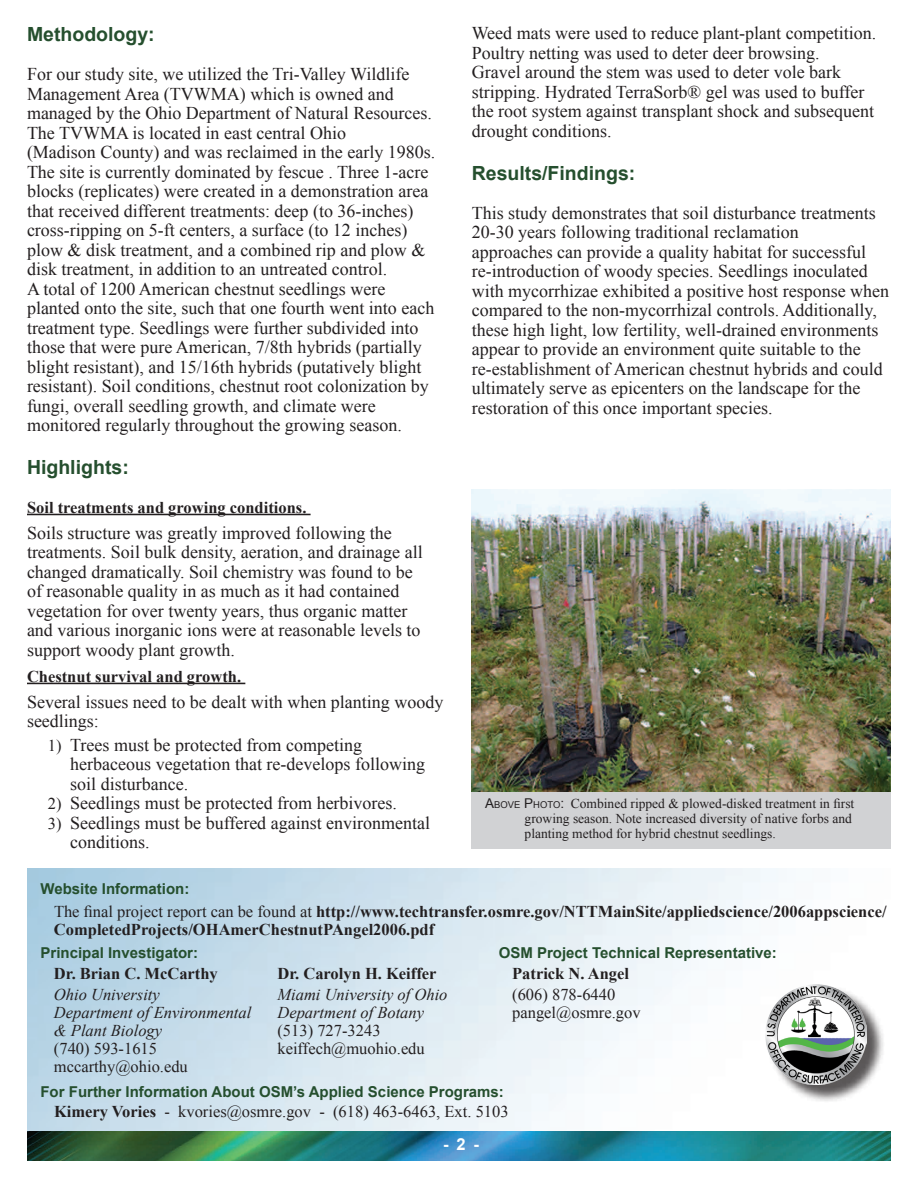
<style>
.page{position:relative;width:918px;height:1188px;background:#fff}
.page>*{position:absolute;margin:0;border:0;box-sizing:border-box;transform-origin:0 0}
.t1{font:700 19.5px "Arial";color:#254f2e}
.Body{font:18px/19.5px "Times New Roman";color:#231f20}
.BodyBullet{font:18px/19.5px "Times New Roman";color:#231f20}
.Contact{font:700 16.5px/18px "Times New Roman";color:#231f20}
.Contact-2{font:italic 16.5px/18px "Times New Roman";color:#231f20}
.Contact-3{font:16.5px/18px "Times New Roman";color:#231f20}
.Body-2{font:700 16.5px "Times New Roman";color:#231f20}
.t2{font:700 16.5px "Arial";color:#fff}
.Contact-4{font:700 15px "Arial";color:#254f2e}
.t3{font:13.5px/15px "Times New Roman";color:#231f20}
.s1{font-size:16.5px}
.s2{font-family:"Arial"}
.s3{font-family:"Arial";font-size:9.45px}
.s4{font-weight:400}
.s5{font-style:normal}
.s6{font-weight:700}
</style>
<div class="page">
<svg style="left:27px;top:1131px;width:864px;height:30px"></svg>
<hr style="left:27px;top:514px;width:284px;height:1px;background:#231f20">
<hr style="left:27px;top:683px;width:218px;height:1px;background:#231f20">
<div style="left:768px;top:986px;width:117px;height:117px;background:#231f20;opacity:.75"></div>
<img style="left:766px;top:984px;width:100px;height:100px">
<div style="left:472px;top:792px;width:419px;height:57px;background:#d1d2d4"></div>
<img style="left:472px;top:489px;width:419px;height:303px">
<h1 class="t1" style="left:27px;top:22px;width:129px">Methodology:</h1>
<p class="Body" style="left:27px;top:64px;width:410px">For our study site, we utilized the Tri-Valley Wildlife Management Area (TVWMA) which is owned and managed by the Ohio Department of Natural Resources.<br>The TVWMA is located in east central Ohio<br>(Madison County) and was reclaimed in the early 1980s.<br>The site is currently dominated by fescue . Three 1-acre blocks (replicates) were created in a demonstration area that received different treatments: deep (to 36-inches) cross-ripping on 5-ft centers, a surface (to 12 inches) plow &amp; disk treatment, and a combined rip and plow &amp; disk treatment, in addition to an untreated control.<br>A total of 1200 American chestnut seedlings were planted onto the site, such that one fourth went into each treatment type. Seedlings were further subdivided into those that were pure American, 7/8th hybrids (partially blight resistant), and 15/16th hybrids (putatively blight resistant). Soil conditions, chestnut root colonization by fungi, overall seedling growth, and climate were monitored regularly throughout the growing season.</p>
<h1 class="t1" style="left:27px;top:454px;width:103px">Highlights:</h1>
<p class="Body-2" style="left:27px;top:496px;width:281px">Soil treatments and growing conditions.</p>
<p class="Body" style="left:27px;top:523px;width:397px">Soils structure was greatly improved following the treatments. Soil bulk density, aeration, and drainage all changed dramatically. Soil chemistry was found to be of reasonable quality in as much as it had contained vegetation for over twenty years, thus organic matter and various inorganic ions were at reasonable levels to support woody plant growth.</p>
<p class="Body-2" style="left:27px;top:665px;width:216px">Chestnut survival and growth.</p>
<p class="Body" style="left:27px;top:692px;width:418px">Several issues need to be dealt with when planting woody seedlings:</p>
<p class="BodyBullet" style="left:70px;top:735px;width:356px;text-indent:-22px"><span class="s1">1)</span> Trees must be protected from competing herbaceous vegetation that re-develops following soil disturbance.</p>
<p class="BodyBullet" style="left:48px;top:793px;width:351px"><span class="s1">2)</span> Seedlings must be protected from herbivores.</p>
<p class="BodyBullet" style="left:70px;top:813px;width:362px;text-indent:-22px"><span class="s1">3)</span> Seedlings must be buffered against environmental conditions.</p>
<p class="Body" style="left:472px;top:23px;width:406px">Weed mats were used to reduce plant-plant competition.<br>Poultry netting was used to deter deer browsing.<br>Gravel around the stem was used to deter vole bark stripping. Hydrated TerraSorb® gel was used to buffer the root system against transplant shock and subsequent drought conditions.</p>
<h1 class="t1" style="left:472px;top:160px;width:165px">Results/Findings:</h1>
<p class="Body" style="left:472px;top:202px;width:419px">This study demonstrates that soil disturbance treatments 20-30 years following traditional reclamation<br>approaches can provide a quality habitat for successful re-introduction of woody species. Seedlings inoculated with mycorrhizae exhibited a positive host response when compared to the non-mycorrhizal controls. Additionally, these high light, low fertility, well-drained environments appear to provide an environment quite suitable to the re-establishment of American chestnut hybrids and could ultimately serve as epicenters on the landscape for the restoration of this once important species.</p>
<p class="t3" style="left:525px;top:796px;width:331px;text-indent:-39px"><span class="s2">A</span><span class="s3">BOVE</span> <span class="s2">P</span><span class="s3">HOTO</span><span class="s2">:</span> Combined ripped &amp; plowed-disked treatment in first growing season. Note increased diversity of native forbs and planting method for hybrid chestnut seedlings.</p>
<p class="Contact-4" style="left:40px;top:879px;width:150px">Website Information:</p>
<p class="Contact" style="left:54px;top:902px;width:834px"><span class="s4">The final project report can be found at</span> http://www.techtransfer.osmre.gov/NTTMainSite/appliedscience/2006appscience/<br>CompletedProjects/OHAmerChestnutPAngel2006.pdf</p>
<p class="Contact-4" style="left:40px;top:943px;width:159px">Principal Investigator:</p>
<p class="Contact" style="left:54px;top:964px;width:165px">Dr. Brian C. McCarthy</p>
<p class="Contact-2" style="left:54px;top:985px;width:199px">Ohio University<br>Department of Environmental &amp; Plant Biology<br><span class="s5">(740) 593-1615 mccarthy@ohio.edu</span></p>
<p class="Contact-4" style="left:499px;top:943px;width:280px">OSM Project Technical Representative:</p>
<p class="Contact" style="left:512px;top:964px;width:118px">Patrick N. Angel</p>
<p class="Contact-3" style="left:512px;top:986px;width:130px">(606) 878-6440 pangel@osmre.gov</p>
<p class="Contact" style="left:278px;top:964px;width:161px">Dr. Carolyn H. Keiffer</p>
<p class="Contact-2" style="left:278px;top:985px;width:172px">Miami University of Ohio<br>Department of Botany <span class="s5">(513) 727-3243 keiffech@muohio.edu</span></p>
<p class="Contact-4" style="left:40px;top:1082px;width:465px">For Further Information About OSM’s Applied Science Programs:</p>
<p class="Contact-3" style="left:54px;top:1102px;width:456px"><span class="s6">Kimery Vories</span> - kvories@osmre.gov - (618) 463-6463, Ext. 5103</p>
<h2 class="t2" style="left:443px;top:1133px;width:37px">- 2 -</h2>
</div>
